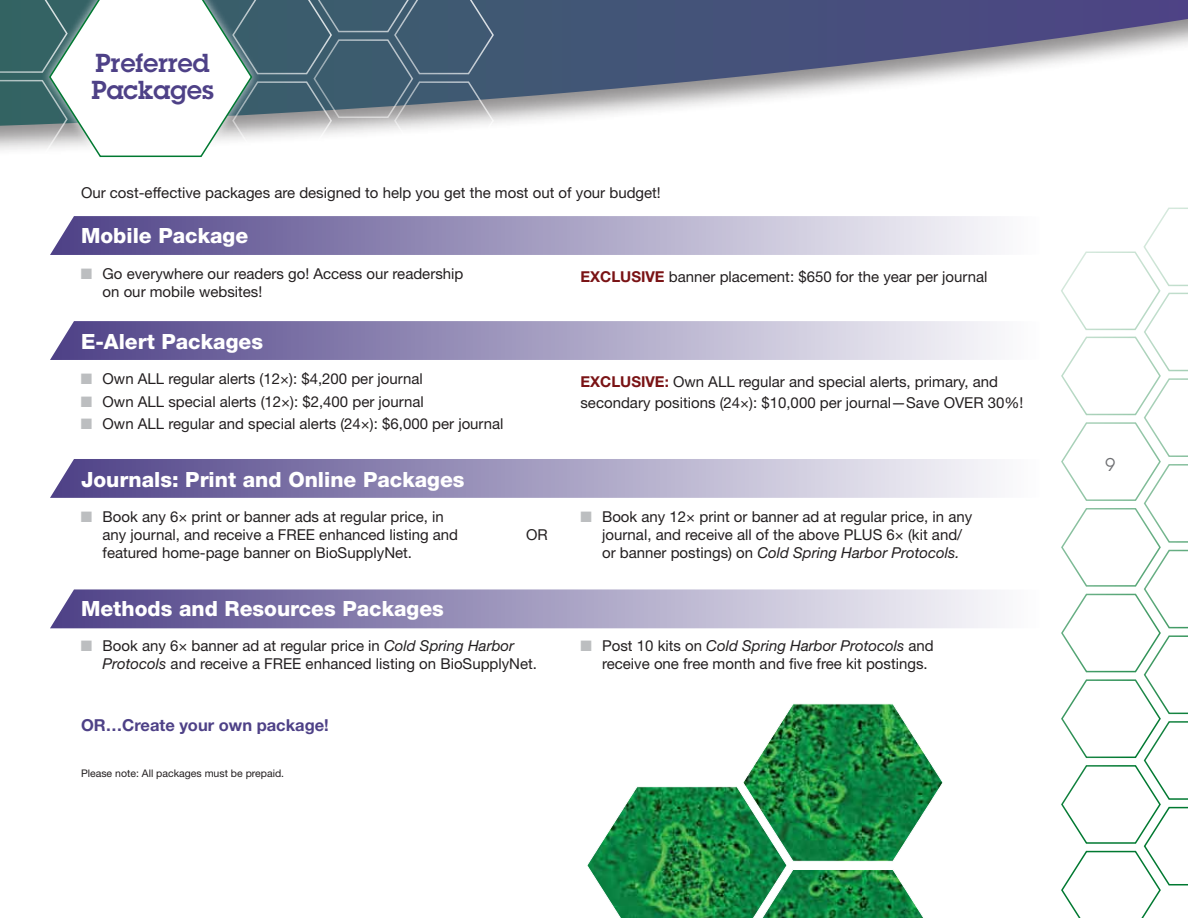
<style>
.page{position:relative;width:1188px;height:918px;background:#fff}
.page>*{position:absolute;margin:0;border:0;box-sizing:border-box;transform-origin:0 0}
.t1{font:600 25.5px/27px "Lubalin Graph";color:#4e4187}
.t2{font:800 21px "Helvetica Neue";color:#fff}
.t3{font:18px "Lubalin Graph";color:#6d6e71}
.t4{font:700 16.5px "Helvetica Neue";color:#4e4187}
.t5{font:15px/18px "Helvetica Neue";color:#231f20}
.t6{font:10.5px "Helvetica Neue";color:#231f20}
.s1{color:#bcbec0}
.s2{font-weight:700;color:#7a1315}
.s3{font-style:italic}
</style>
<div class="page">
<svg style="left:495px;top:0;width:693px;height:123px"></svg>
<svg style="left:1143px;top:207px;width:45px;height:679px"></svg>
<svg style="left:1061px;top:251px;width:101px;height:667px"></svg>
<svg style="left:0;top:0;width:495px;height:158px"></svg>
<svg style="left:50px;top:321px;width:943px;height:39px;background:#a39cc0"></svg>
<svg style="left:50px;top:459px;width:943px;height:39px;background:#a39cc0"></svg>
<svg style="left:50px;top:589px;width:943px;height:39px;background:#a49dc1"></svg>
<svg style="left:50px;top:216px;width:943px;height:39px;background:#a39cc0"></svg>
<img style="left:587px;top:703px;width:356px;height:215px">
<h1 class="t1" style="left:91px;top:49px;width:124px">Preferred<br>Packages</h1>
<p class="t5" style="left:81px;top:183px;width:581px">Our cost-effective packages are designed to help you get the most out of your budget!</p>
<h2 class="t2" style="left:81px;top:223px;width:169px">Mobile Package</h2>
<p class="t5" style="left:103px;top:264px;width:362px;text-indent:-22px"><span class="s1">■</span> Go everywhere our readers go! Access our readership on our mobile websites!</p>
<p class="t5" style="left:580px;top:267px;width:409px"><span class="s2">EXCLUSIVE</span> banner placement: $650 for the year per journal</p>
<h2 class="t2" style="left:81px;top:329px;width:184px">E-Alert Packages</h2>
<p class="t5" style="left:81px;top:370px;width:343px"><span class="s1">■</span> Own ALL regular alerts (12×): $4,200 per journal</p>
<p class="t5" style="left:81px;top:392px;width:344px"><span class="s1">■</span> Own ALL special alerts (12×): $2,400 per journal</p>
<p class="t5" style="left:81px;top:414px;width:424px"><span class="s1">■</span> Own ALL regular and special alerts (24×): $6,000 per journal</p>
<p class="t5" style="left:580px;top:371px;width:444px;line-height:21px"><span class="s2">EXCLUSIVE:</span> Own ALL regular and special alerts, primary, and secondary positions (24×): $10,000 per journal—Save OVER 30%!</p>
<h2 class="t2" style="left:81px;top:467px;width:385px">Journals: Print and Online Packages</h2>
<p class="t5" style="left:103px;top:507px;width:357px;text-indent:-22px"><span class="s1">■</span> Book any 6× print or banner ads at regular price, in any journal, and receive a FREE enhanced listing and featured home-page banner on BioSupplyNet.</p>
<p class="t5" style="left:602px;top:507px;width:372px;text-indent:-22px"><span class="s1">■</span> Book any 12× print or banner ad at regular price, in any journal, and receive all of the above PLUS 6× (kit and/ or banner postings) on <span class="s3">Cold Spring Harbor Protocols.</span></p>
<p class="t5" style="left:526px;top:525px;width:23px">OR</p>
<h2 class="t2" style="left:81px;top:596px;width:364px">Methods and Resources Packages</h2>
<p class="t5" style="left:103px;top:637px;width:436px;text-indent:-22px"><span class="s1">■</span> Book any 6× banner ad at regular price in <span class="s3">Cold Spring Harbor<br>Protocols</span> and receive a FREE enhanced listing on BioSupplyNet.</p>
<p class="t5" style="left:602px;top:637px;width:333px;text-indent:-22px"><span class="s1">■</span> Post 10 kits on <span class="s3">Cold Spring Harbor Protocols</span> and receive one free month and five free kit postings.</p>
<p class="t4" style="left:81px;top:715px;width:249px">OR…Create your own package!</p>
<p class="t6" style="left:81px;top:767px;width:205px">Please note: All packages must be prepaid.</p>
<p class="t3" style="left:1105px;top:453px;width:12px">9</p>
</div>
